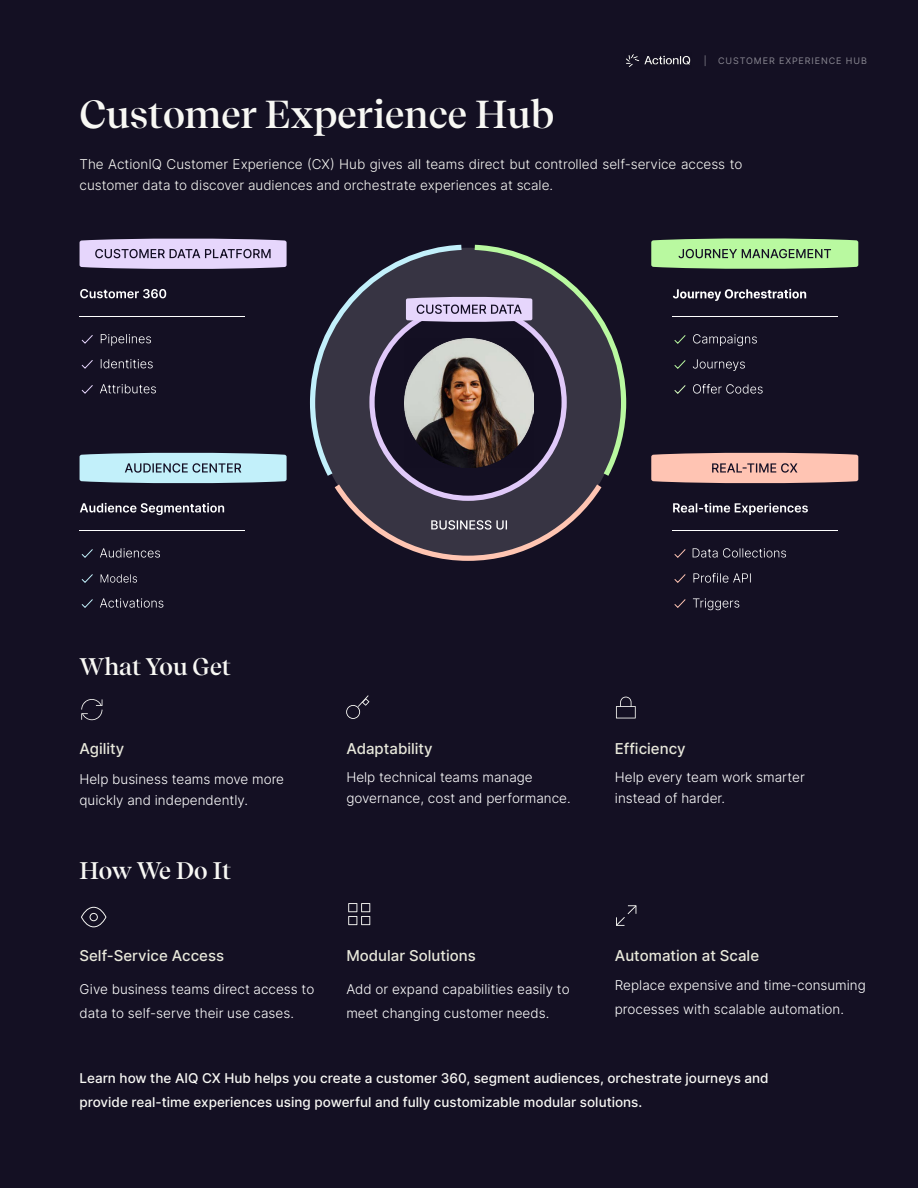
<style>
.page{position:relative;width:918px;height:1188px;background:#141023}
.page>*{position:absolute;margin:0;border:0;box-sizing:border-box;transform-origin:0 0}
.t1{font:600 39px "Recife Display";color:#f8f8f4}
.t2{font:600 24px "Recife Display";color:#f8f8f4}
.t3{font:500 15px "Inter";color:#e8e8db}
.t4{font:300 13.5px/21px "Inter";color:#fff}
.t5{font:500 13.5px/24px "Inter";color:#f8f8f4}
.t6{font:300 13.5px/21px "Inter";color:#f8f8f4}
.t7{font:9px "Inter";letter-spacing:.1em;color:#898791}
</style>
<div class="page">
<img style="left:626px;top:54px;width:65px;height:13px">
<svg style="left:81px;top:699px;width:21px;height:21px"></svg>
<svg style="left:346px;top:695px;width:23px;height:24px"></svg>
<svg style="left:616px;top:697px;width:20px;height:21px"></svg>
<svg style="left:348px;top:903px;width:22px;height:22px"></svg>
<svg style="left:616px;top:905px;width:20px;height:21px"></svg>
<svg style="left:81px;top:907px;width:25px;height:20px"></svg>
<hr style="left:672px;top:316px;width:165px;height:1px;background:#fff">
<svg style="left:674px;top:335px;width:12px;height:9px"></svg>
<svg style="left:693px;top:334px;width:64px;height:12px"></svg>
<svg style="left:674px;top:360px;width:12px;height:9px"></svg>
<svg style="left:693px;top:359px;width:52px;height:12px"></svg>
<svg style="left:674px;top:385px;width:12px;height:9px"></svg>
<svg style="left:693px;top:384px;width:70px;height:10px"></svg>
<svg style="left:651px;top:238px;width:207px;height:31px"></svg>
<svg style="left:673px;top:503px;width:135px;height:12px"></svg>
<hr style="left:672px;top:530px;width:165px;height:1px;background:#fff">
<svg style="left:674px;top:549px;width:12px;height:9px"></svg>
<svg style="left:674px;top:574px;width:12px;height:9px"></svg>
<svg style="left:693px;top:573px;width:58px;height:10px"></svg>
<svg style="left:674px;top:599px;width:12px;height:9px"></svg>
<svg style="left:693px;top:598px;width:46px;height:12px"></svg>
<svg style="left:651px;top:452px;width:207px;height:32px"></svg>
<svg style="left:80px;top:503px;width:144px;height:12px"></svg>
<hr style="left:80px;top:530px;width:165px;height:1px;background:#fff">
<svg style="left:81px;top:549px;width:12px;height:9px"></svg>
<svg style="left:100px;top:548px;width:60px;height:10px"></svg>
<svg style="left:81px;top:574px;width:12px;height:9px"></svg>
<svg style="left:101px;top:574px;width:36px;height:9px"></svg>
<svg style="left:81px;top:599px;width:12px;height:9px"></svg>
<svg style="left:100px;top:598px;width:63px;height:10px"></svg>
<svg style="left:80px;top:452px;width:207px;height:32px"></svg>
<svg style="left:310px;top:244px;width:317px;height:317px"></svg>
<svg style="left:673px;top:289px;width:133px;height:12px"></svg>
<svg style="left:80px;top:289px;width:86px;height:9px"></svg>
<hr style="left:80px;top:316px;width:165px;height:1px;background:#fff">
<svg style="left:81px;top:335px;width:12px;height:9px"></svg>
<svg style="left:101px;top:334px;width:50px;height:12px"></svg>
<svg style="left:81px;top:360px;width:12px;height:9px"></svg>
<svg style="left:101px;top:359px;width:52px;height:9px"></svg>
<svg style="left:81px;top:385px;width:12px;height:9px"></svg>
<svg style="left:100px;top:384px;width:56px;height:9px"></svg>
<svg style="left:80px;top:238px;width:207px;height:31px"></svg>
<svg style="left:693px;top:548px;width:93px;height:10px"></svg>
<h1 class="t1" style="left:80px;top:86px;width:476px">Customer Experience Hub</h1>
<p class="t7" style="left:704px;top:54px;width:165px">| CUSTOMER EXPERIENCE HUB</p>
<p class="t6" style="left:80px;top:154px;width:665px">The ActionIQ Customer Experience (CX) Hub gives all teams direct but controlled self-service access to customer data to discover audiences and orchestrate experiences at scale.</p>
<h2 class="t2" style="left:80px;top:649px;width:153px">What You Get</h2>
<p class="t3" style="left:80px;top:737px;width:46px">Agility</p>
<p class="t4" style="left:80px;top:768px;width:206px">Help business teams move more quickly and independently.</p>
<h2 class="t2" style="left:80px;top:853px;width:153px">How We Do It</h2>
<p class="t3" style="left:80px;top:945px;width:146px">Self-Service Access</p>
<p class="t4" style="left:80px;top:977px;width:236px;line-height:24px">Give business teams direct access to data to self-serve their use cases.</p>
<p class="t3" style="left:346px;top:737px;width:88px">Adaptability</p>
<p class="t4" style="left:346px;top:766px;width:226px">Help technical teams manage governance, cost and performance.</p>
<p class="t3" style="left:346px;top:945px;width:131px">Modular Solutions</p>
<p class="t4" style="left:346px;top:977px;width:225px;line-height:24px">Add or expand capabilities easily to meet changing customer needs.</p>
<p class="t3" style="left:615px;top:737px;width:72px">Efficiency</p>
<p class="t4" style="left:615px;top:766px;width:192px">Help every team work smarter instead of harder.</p>
<p class="t3" style="left:615px;top:945px;width:146px">Automation at Scale</p>
<p class="t4" style="left:615px;top:972px;width:253px;line-height:24px">Replace expensive and time-consuming processes with scalable automation.</p>
<p class="t5" style="left:80px;top:1066px;width:691px">Learn how the AIQ CX Hub helps you create a customer 360, segment audiences, orchestrate journeys and provide real-time experiences using powerful and fully customizable modular solutions.</p>
</div>
